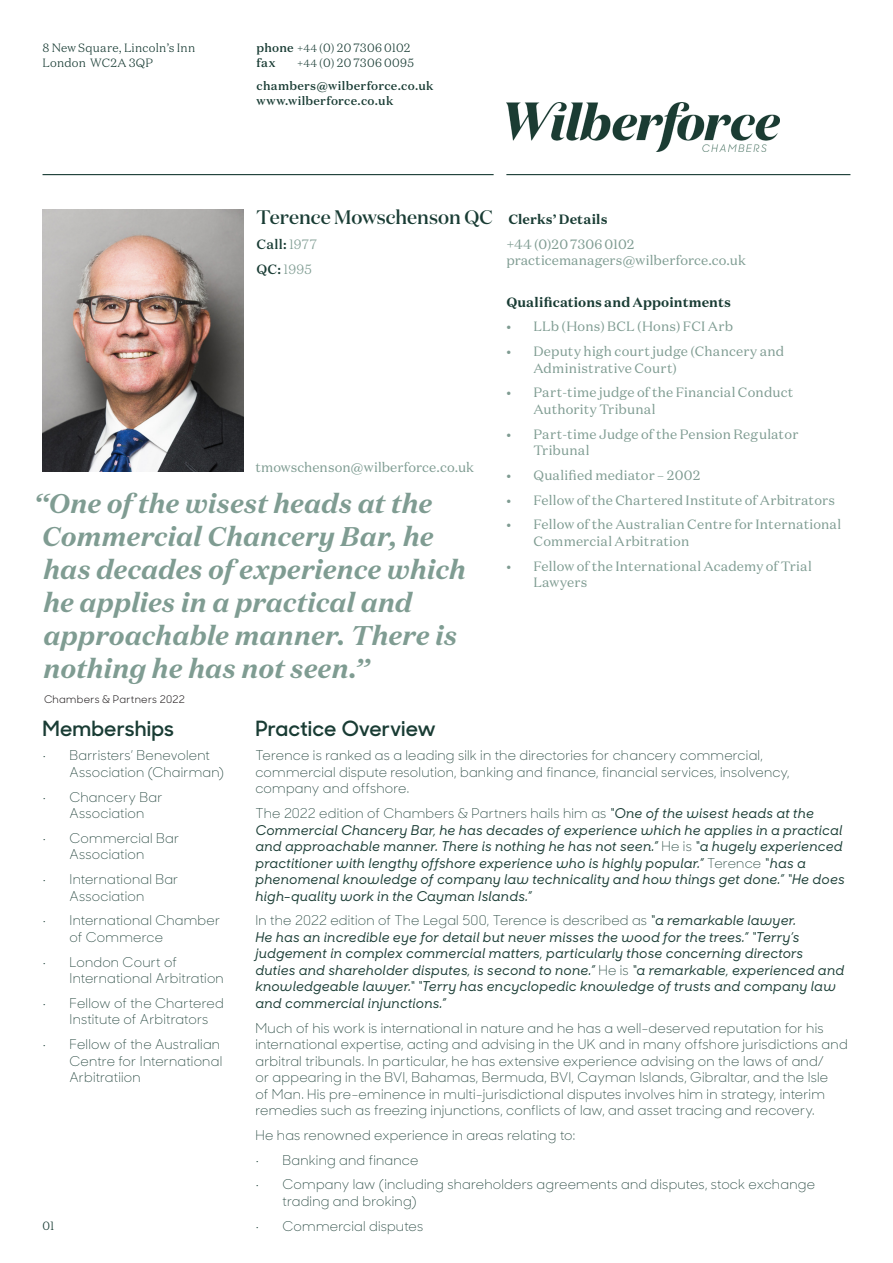
<style>
.page{position:relative;width:893px;height:1263px;background:#fff}
.page>*{position:absolute;margin:0;border:0;box-sizing:border-box;transform-origin:0 0}
.QUOTE{font:italic 700 27px/33px "Domaine Text";letter-spacing:-.01em;color:#7f9c92}
.t1{font:600 21px "Sharp Sans No 1";letter-spacing:.005em;color:#193c34}
.NAME{font:500 19.5px "Domaine Display";color:#193c34}
.BODY{font:300 13.5px/16.5px "Sharp Sans No 1";letter-spacing:.015em;color:#193c34}
.BODY-2{font:italic 500 13.5px/16.5px "Sharp Sans No 1";letter-spacing:.01em;color:#193c34}
.t2{font:13.5px/16.5px "Domaine Text";letter-spacing:.01em;color:#7f9c92}
.QUALS{font:700 13.5px "Domaine Text";letter-spacing:.005em;color:#193c34}
.CLERKS{font:700 13.5px "Domaine Text";letter-spacing:.005em;color:#193c34}
.t3{font:500 13.5px "Domaine Text";color:#193c34}
.t4{font:300 13.5px "Domaine Text";color:#7f9c92}
.t5{font:500 12px/23.5px "Domaine Text";letter-spacing:.025em;color:#193c34}
.t6{font:300 12px/15px "Domaine Text";letter-spacing:.015em;color:#193c34}
.QUOTE-2{font:10.5px "Sharp Sans No 1";letter-spacing:.025em;color:#231f20}
.s1{font-weight:500}
.s2{font-size:10.5px}
.s3{font-weight:300;font-size:10.5px}
.s4{font-weight:300}
.s5{font-weight:300;color:#7f9c92}
.s6{font-weight:500;color:#193c34}
.s7{font-weight:300;font-style:normal}
</style>
<div class="page">
<img style="left:506px;top:103px;width:273px;height:49px">
<hr style="left:506px;top:174px;width:344px;height:1px;background:#193c34">
<hr style="left:43px;top:174px;width:451px;height:1px;background:#193c34">
<img style="left:43px;top:209px;width:201px;height:263px">
<p class="t6" style="left:43px;top:40px;width:154px">8 New Square, Lincoln’s Inn<br>London WC2A 3QP</p>
<p class="t6" style="left:257px;top:40px;width:155px"><span class="s1">phone</span> <span class="s2">+44</span> (0) 20 7306 0102 <span class="s1">fax</span></p>
<p class="t5" style="left:257px;top:51px;width:178px;text-indent:40px"><span class="s3">+44</span> <span class="s4">(0) 20 7306 0095 </span>chambers@wilberforce.co.uk</p>
<p class="t5" style="left:257px;top:89px;width:138px">www.wilberforce.co.uk</p>
<p class="NAME" style="left:256px;top:205px;width:238px">Terence Mowschenson QC</p>
<p class="t3" style="left:256px;top:235px;width:62px">Call: <span class="s5">1977</span></p>
<p class="t4" style="left:256px;top:260px;width:57px"><span class="s6">QC:</span> 1995</p>
<p class="t2" style="left:255px;top:458px;width:220px">tmowschenson@wilberforce.co.uk</p>
<p class="QUOTE" style="left:34px;top:487px;width:434px">“One of the wisest heads at the<br>Commercial Chancery Bar, he has decades of experience which he applies in a practical and approachable manner. There is nothing he has not seen.”</p>
<p class="QUOTE-2" style="left:44px;top:691px;width:142px">Chambers &amp; Partners 2022</p>
<p class="CLERKS" style="left:508px;top:210px;width:101px">Clerks’ Details</p>
<p class="t2" style="left:506px;top:236px;width:241px">+44 (0)20 7306 0102 practicemanagers@wilberforce.co.uk</p>
<p class="QUALS" style="left:506px;top:293px;width:226px">Qualifications and Appointments</p>
<p class="t2" style="left:506px;top:318px;width:228px">• LLb (Hons) BCL (Hons) FCI Arb</p>
<p class="t2" style="left:533px;top:343px;width:252px;text-indent:-27px">• Deputy high court judge (Chancery and<br>Administrative Court)</p>
<p class="t2" style="left:533px;top:384px;width:262px;text-indent:-27px">• Part-time judge of the Financial Conduct<br>Authority Tribunal</p>
<p class="t2" style="left:533px;top:425px;width:267px;text-indent:-27px">• Part-time Judge of the Pension Regulator<br>Tribunal</p>
<p class="t2" style="left:506px;top:467px;width:196px">• Qualified mediator – 2002</p>
<p class="t2" style="left:506px;top:491px;width:330px">• Fellow of the Chartered Institute of Arbitrators</p>
<p class="t2" style="left:533px;top:516px;width:309px;text-indent:-27px">• Fellow of the Australian Centre for International<br>Commercial Arbitration</p>
<p class="t2" style="left:533px;top:557px;width:280px;text-indent:-27px">• Fellow of the International Academy of Trial<br>Lawyers</p>
<p class="t1" style="left:43px;top:713px;width:133px">Memberships</p>
<p class="BODY" style="left:70px;top:747px;width:156px;text-indent:-27px">• Barristers’ Benevolent<br>Association (Chairman)</p>
<p class="BODY" style="left:70px;top:788px;width:94px;text-indent:-27px">• Chancery Bar<br>Association</p>
<p class="BODY" style="left:43px;top:829px;width:138px;text-align:center">• Commercial Bar<br>Association</p>
<p class="BODY" style="left:43px;top:870px;width:137px;text-align:center">• International Bar<br>Association</p>
<p class="BODY" style="left:70px;top:912px;width:152px;text-indent:-27px">• International Chamber of Commerce</p>
<p class="BODY" style="left:70px;top:953px;width:156px;text-indent:-27px">• London Court of<br>International Arbitration</p>
<p class="BODY" style="left:70px;top:994px;width:156px;text-indent:-27px">• Fellow of the Chartered<br>Institute of Arbitrators</p>
<p class="BODY" style="left:70px;top:1035px;width:154px;text-indent:-27px">• Fellow of the Australian<br>Centre for International<br>Arbitratiion</p>
<p class="t6" style="left:43px;top:1218px;width:13px">01</p>
<p class="t1" style="left:255px;top:713px;width:182px">Practice Overview</p>
<p class="BODY" style="left:255px;top:747px;width:536px">Terence is ranked as a leading silk in the directories for chancery commercial, commercial dispute resolution, banking and finance, financial services, insolvency, company and offshore.</p>
<p class="BODY-2" style="left:255px;top:805px;width:591px"><span class="s7">The 2022 edition of Chambers &amp; Partners hails him as</span> “One of the wisest heads at the Commercial Chancery Bar, he has decades of experience which he applies in a practical and approachable manner. There is nothing he has not seen.” <span class="s7">He is</span> “a hugely experienced practitioner with lengthy offshore experience who is highly popular.” <span class="s7">Terence</span> “has a phenomenal knowledge of company law technicality and how things get done.” “He does high-quality work in the Cayman Islands.”</p>
<p class="BODY-2" style="left:255px;top:913px;width:590px"><span class="s7">In the 2022 edition of The Legal 500, Terence is described as</span> “a remarkable lawyer.<br>He has an incredible eye for detail but never misses the wood for the trees.” “Terry’s judgement in complex commercial matters, particularly those concerning directors duties and shareholder disputes, is second to none.” <span class="s7">He is</span> “a remarkable, experienced and knowledgeable lawyer.“ “Terry has encyclopedic knowledge of trusts and company law and commercial injunctions.”</p>
<p class="BODY" style="left:255px;top:1019px;width:594px">Much of his work is international in nature and he has a well-deserved reputation for his international expertise, acting and advising in the UK and in many offshore jurisdictions and arbitral tribunals. In particular, he has extensive experience advising on the laws of and/<br>or appearing in the BVI, Bahamas, Bermuda, BVI, Cayman Islands, Gibraltar, and the Isle<br>of Man. His pre-eminence in multi-jurisdictional disputes involves him in strategy, interim remedies such as freezing injunctions, conflicts of law, and asset tracing and recovery.</p>
<p class="BODY" style="left:255px;top:1126px;width:321px">He has renowned experience in areas relating to:</p>
<p class="BODY" style="left:255px;top:1151px;width:164px">• Banking and finance</p>
<p class="BODY" style="left:282px;top:1176px;width:534px;text-indent:-27px">• Company law (including shareholders agreements and disputes, stock exchange trading and broking)</p>
<p class="BODY" style="left:255px;top:1217px;width:169px">• Commercial disputes</p>
</div>
